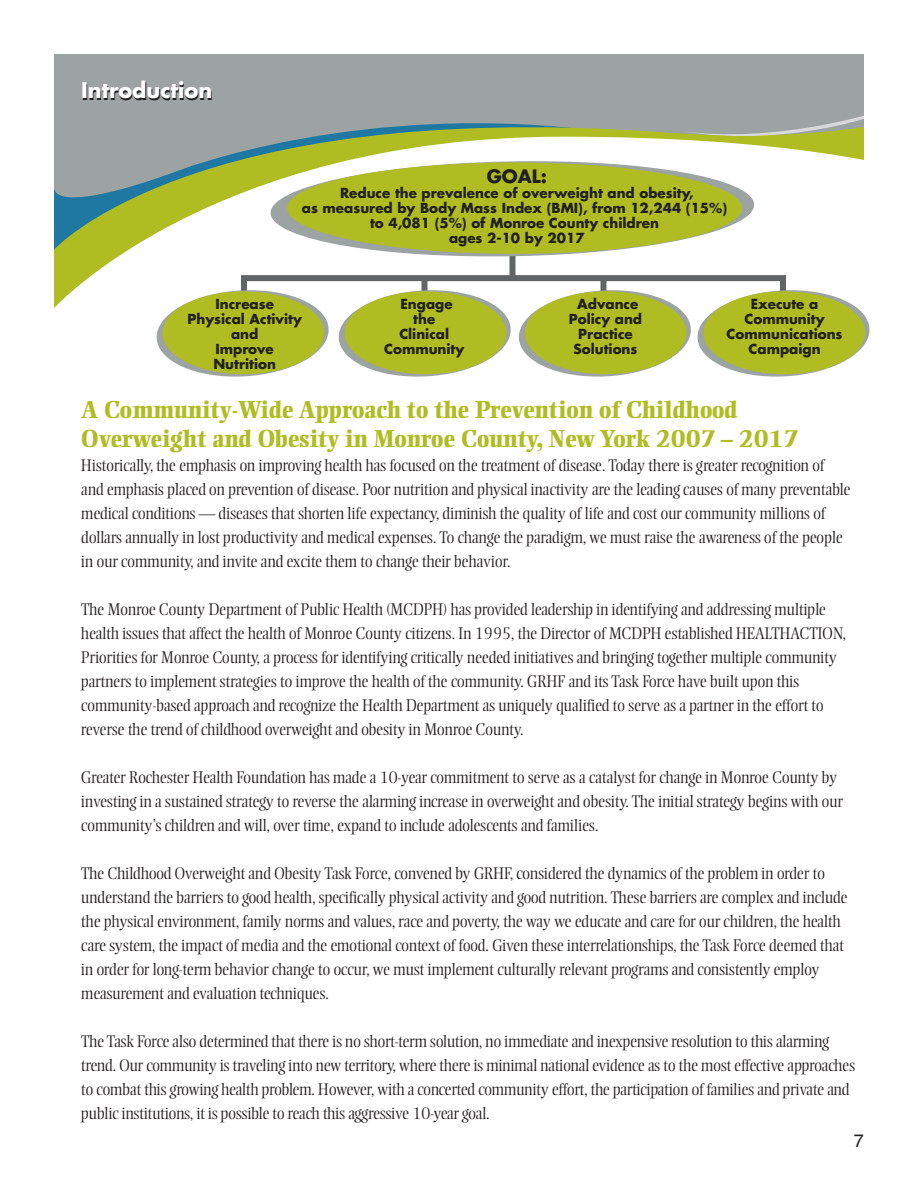
<style>
.page{position:relative;width:918px;height:1188px;background:#fff}
.page>*{position:absolute;margin:0;border:0;box-sizing:border-box;transform-origin:0 0}
.t1{font:800 24px/28.8px "Ellington";letter-spacing:-.015em;color:#afbd22}
.t2{font:700 21px "Futura";color:#231f20}
.t3{font:700 18px "Futura";color:#231f20}
.t4{font:18px "Helvetica";color:#231f20}
.t5{font:300 16.5px/24px "Ellington";letter-spacing:-.01em;color:#231f20}
.t6{font:700 13.5px/15px "Futura";color:#231f20;text-align:center}
</style>
<div class="page">
<div style="left:54px;top:54px;width:810px;height:46px;background:#9da2a3"></div>
<svg style="left:54px;top:100px;width:810px;height:208px"></svg>
<svg style="left:678px;top:101px;width:186px;height:51px;background:#aeb58d"></svg>
<div style="left:509px;top:255px;width:6px;height:21px;background:#636466"></div>
<svg style="left:260px;top:161px;width:505px;height:95px"></svg>
<div style="left:287px;top:162px;width:455px;height:92px;background:#afbd22;border-radius:50%"></div>
<svg style="left:157px;top:272px;width:713px;height:105px"></svg>
<div style="left:703px;top:291px;width:162px;height:83px;background:#afbd22;border-radius:50%"></div>
<p class="t2" style="left:82px;top:82px;width:133px">Introduction</p>
<p class="t3" style="left:487px;top:168px;width:62px">GOAL:</p>
<p class="t6" style="left:302px;top:187px;width:427px">Reduce the prevalence of overweight and obesity,<br>as measured by Body Mass Index (BMI), from 12,244 (15%) to 4,081 (5%) of Monroe County children<br>ages 2-10 by 2017</p>
<p class="t6" style="left:188px;top:298px;width:116px">Increase<br>Physical Activity and<br>Improve<br>Nutrition</p>
<p class="t6" style="left:384px;top:297px;width:82px">Engage<br>the<br>Clinical<br>Community</p>
<p class="t6" style="left:569px;top:297px;width:75px">Advance<br>Policy and<br>Practice<br>Solutions</p>
<p class="t6" style="left:727px;top:297px;width:117px">Execute a<br>Community<br>Communications<br>Campaign</p>
<h1 class="t1" style="left:81px;top:398px;width:719px">A Community-Wide Approach to the Prevention of Childhood<br>Overweight and Obesity in Monroe County, New York 2007 – 2017</h1>
<p class="t5" style="left:81px;top:455px;width:771px">Historically, the emphasis on improving health has focused on the treatment of disease. Today there is greater recognition of and emphasis placed on prevention of disease. Poor nutrition and physical inactivity are the leading causes of many preventable medical conditions — diseases that shorten life expectancy, diminish the quality of life and cost our community millions of dollars annually in lost productivity and medical expenses. To change the paradigm, we must raise the awareness of the people in our community, and invite and excite them to change their behavior.</p>
<p class="t5" style="left:81px;top:599px;width:767px">The Monroe County Department of Public Health (MCDPH) has provided leadership in identifying and addressing multiple health issues that affect the health of Monroe County citizens. In 1995, the Director of MCDPH established HEALTHACTION, Priorities for Monroe County, a process for identifying critically needed initiatives and bringing together multiple community partners to implement strategies to improve the health of the community. GRHF and its Task Force have built upon this community-based approach and recognize the Health Department as uniquely qualified to serve as a partner in the effort to reverse the trend of childhood overweight and obesity in Monroe County.</p>
<p class="t5" style="left:81px;top:767px;width:763px">Greater Rochester Health Foundation has made a 10-year commitment to serve as a catalyst for change in Monroe County by investing in a sustained strategy to reverse the alarming increase in overweight and obesity. The initial strategy begins with our community’s children and will, over time, expand to include adolescents and families.</p>
<p class="t5" style="left:81px;top:863px;width:768px">The Childhood Overweight and Obesity Task Force, convened by GRHF, considered the dynamics of the problem in order to understand the barriers to good health, specifically physical activity and good nutrition. These barriers are complex and include the physical environment, family norms and values, race and poverty, the way we educate and care for our children, the health care system, the impact of media and the emotional context of food. Given these interrelationships, the Task Force deemed that in order for long-term behavior change to occur, we must implement culturally relevant programs and consistently employ measurement and evaluation techniques.</p>
<p class="t5" style="left:81px;top:1031px;width:776px">The Task Force also determined that there is no short-term solution, no immediate and inexpensive resolution to this alarming trend. Our community is traveling into new territory, where there is minimal national evidence as to the most effective approaches to combat this growing health problem. However, with a concerted community effort, the participation of families and private and public institutions, it is possible to reach this aggressive 10-year goal.</p>
<p class="t4" style="left:854px;top:1134px;width:12px">7</p>
</div>
